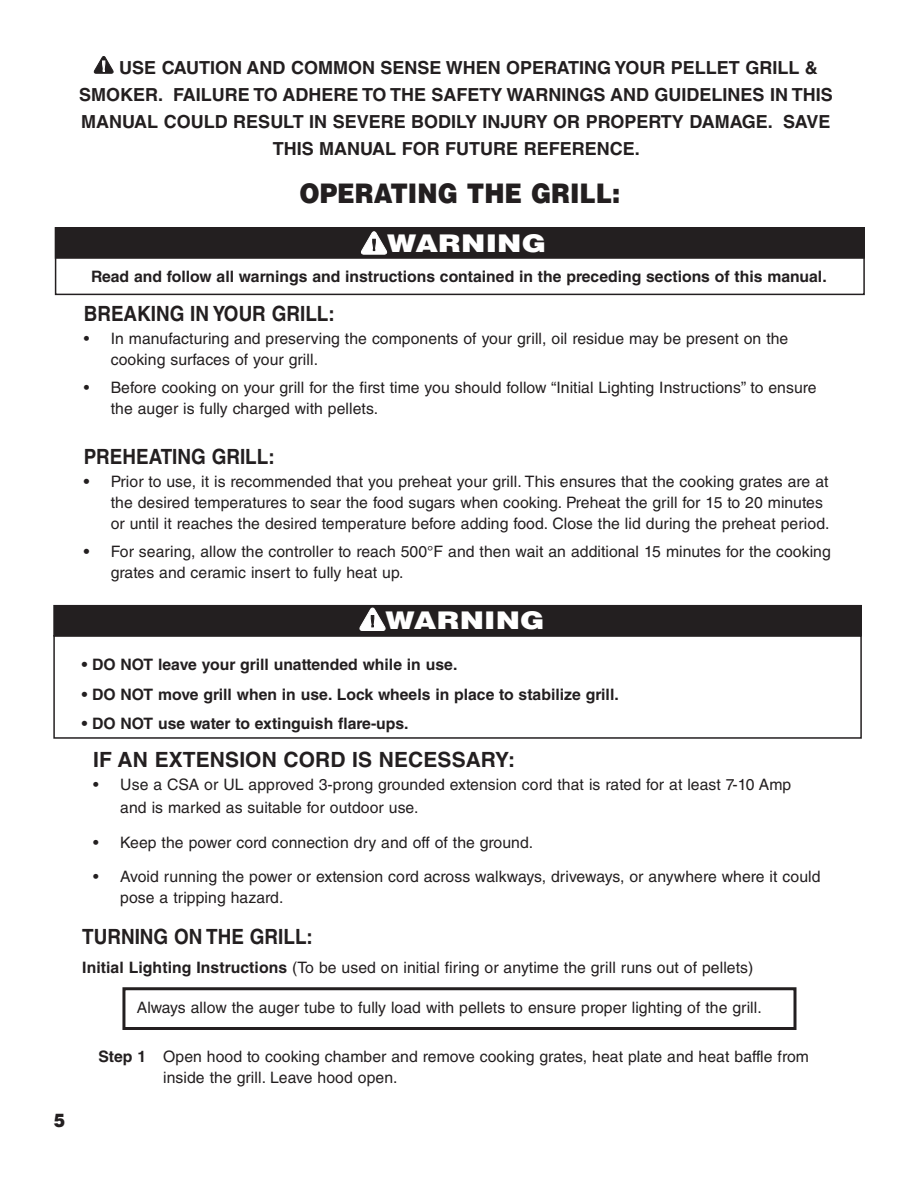
<style>
.page{position:relative;width:918px;height:1188px;background:#fff}
.page>*{position:absolute;margin:0;border:0;box-sizing:border-box;transform-origin:0 0}
.t1{font:900 27px "Helvetica LT Std";color:#231f20;scale:.9 1}
.t2{font:900 24.3px "Helvetica LT Std";letter-spacing:.005em;color:#fff;scale:1.2 1}
.t3{font:700 21px "Helvetica LT Std";color:#231f20;scale:.9 1}
.t4{font:700 21px "Helvetica LT Std";color:#231f20}
.t5{font:900 18.75px "Helvetica LT Std";color:#231f20;scale:.9 1}
.t6{font:700 18px "Helvetica LT Std";color:#231f20}
.t7{font:15.75px/21px "Helvetica LT Std";letter-spacing:.005em;color:#231f20}
.t8{font:700 15.75px "Helvetica LT Std";color:#231f20}
.s1{font-weight:700}
</style>
<div class="page">
<div style="left:55px;top:227px;width:810px;height:68px;border:2px solid #231f20"></div>
<div style="left:55px;top:228px;width:809px;height:30px;background:#231f20"></div>
<div style="left:55px;top:227px;width:810px;height:32px;border:1px solid #231f20"></div>
<svg style="left:361px;top:231px;width:27px;height:24px"></svg>
<div style="left:53px;top:635px;width:809px;height:104px;border:2px solid #231f20"></div>
<div style="left:54px;top:605px;width:807px;height:31px;background:#231f20"></div>
<div style="left:53px;top:605px;width:809px;height:32px;border:1px solid #231f20"></div>
<svg style="left:360px;top:608px;width:25px;height:23px"></svg>
<div style="left:122px;top:987px;width:674px;height:43px;border:3px solid #231f20"></div>
<svg style="left:94px;top:56px;width:19px;height:18px"></svg>
<p class="t5" style="left:54px;top:1114px;width:14px">5</p>
<p class="t6" style="left:119px;top:61px;width:700px">USE CAUTION AND COMMON SENSE WHEN OPERATING YOUR PELLET GRILL &amp;</p>
<p class="t6" style="left:79px;top:88px;width:755px">SMOKER. FAILURE TO ADHERE TO THE SAFETY WARNINGS AND GUIDELINES IN THIS</p>
<p class="t6" style="left:81px;top:115px;width:751px">MANUAL COULD RESULT IN SEVERE BODILY INJURY OR PROPERTY DAMAGE. SAVE</p>
<p class="t6" style="left:273px;top:142px;width:369px">THIS MANUAL FOR FUTURE REFERENCE.</p>
<h1 class="t1" style="left:300px;top:184px;width:358px">OPERATING THE GRILL:</h1>
<h2 class="t2" style="left:387px;top:235px;width:134px">WARNING</h2>
<p class="t8" style="left:91px;top:271px;width:737px">Read and follow all warnings and instructions contained in the preceding sections of this manual.</p>
<h3 class="t3" style="left:84px;top:306px;width:280px">BREAKING IN YOUR GRILL:</h3>
<p class="t7" style="left:111px;top:330px;width:679px;text-indent:-27px">• In manufacturing and preserving the components of your grill, oil residue may be present on the cooking surfaces of your grill.</p>
<p class="t7" style="left:111px;top:379px;width:707px;text-indent:-27px">• Before cooking on your grill for the first time you should follow “Initial Lighting Instructions” to ensure the auger is fully charged with pellets.</p>
<h3 class="t3" style="left:84px;top:449px;width:214px">PREHEATING GRILL:</h3>
<p class="t7" style="left:111px;top:473px;width:720px;text-indent:-27px"><span class="s1">•</span> Prior to use, it is recommended that you preheat your grill. This ensures that the cooking grates are at the desired temperatures to sear the food sugars when cooking. Preheat the grill for 15 to 20 minutes or until it reaches the desired temperature before adding food. Close the lid during the preheat period.</p>
<p class="t7" style="left:111px;top:543px;width:722px;text-indent:-27px"><span class="s1">•</span> For searing, allow the controller to reach 500°F and then wait an additional 15 minutes for the cooking grates and ceramic insert to fully heat up.</p>
<h2 class="t2" style="left:386px;top:612px;width:134px">WARNING</h2>
<p class="t8" style="left:82px;top:659px;width:377px">• DO NOT leave your grill unattended while in use.</p>
<p class="t8" style="left:82px;top:688px;width:538px">• DO NOT move grill when in use. Lock wheels in place to stabilize grill.</p>
<p class="t8" style="left:82px;top:718px;width:328px">• DO NOT use water to extinguish flare-ups.</p>
<h3 class="t4" style="left:93px;top:752px;width:423px">IF AN EXTENSION CORD IS NECESSARY:</h3>
<p class="t7" style="left:120px;top:775px;width:673px;line-height:23.1px;text-indent:-27px">• Use a CSA or UL approved 3-prong grounded extension cord that is rated for at least 7-10 Amp and is marked as suitable for outdoor use.</p>
<p class="t7" style="left:93px;top:834px;width:442px">• Keep the power cord connection dry and off of the ground.</p>
<p class="t7" style="left:120px;top:868px;width:702px;text-indent:-27px">• Avoid running the power or extension cord across walkways, driveways, or anywhere where it could pose a tripping hazard.</p>
<h3 class="t3" style="left:82px;top:929px;width:258px">TURNING ON THE GRILL:</h3>
<p class="t7" style="left:82px;top:959px;width:673px"><span class="s1">Initial Lighting Instructions</span> (To be used on initial firing or anytime the grill runs out of pellets)</p>
<p class="t7" style="left:137px;top:999px;width:626px">Always allow the auger tube to fully load with pellets to ensure proper lighting of the grill.</p>
<p class="t7" style="left:163px;top:1048px;width:647px;text-indent:-65px"><span class="s1">Step 1</span> Open hood to cooking chamber and remove cooking grates, heat plate and heat baffle from inside the grill. Leave hood open.</p>
</div>
